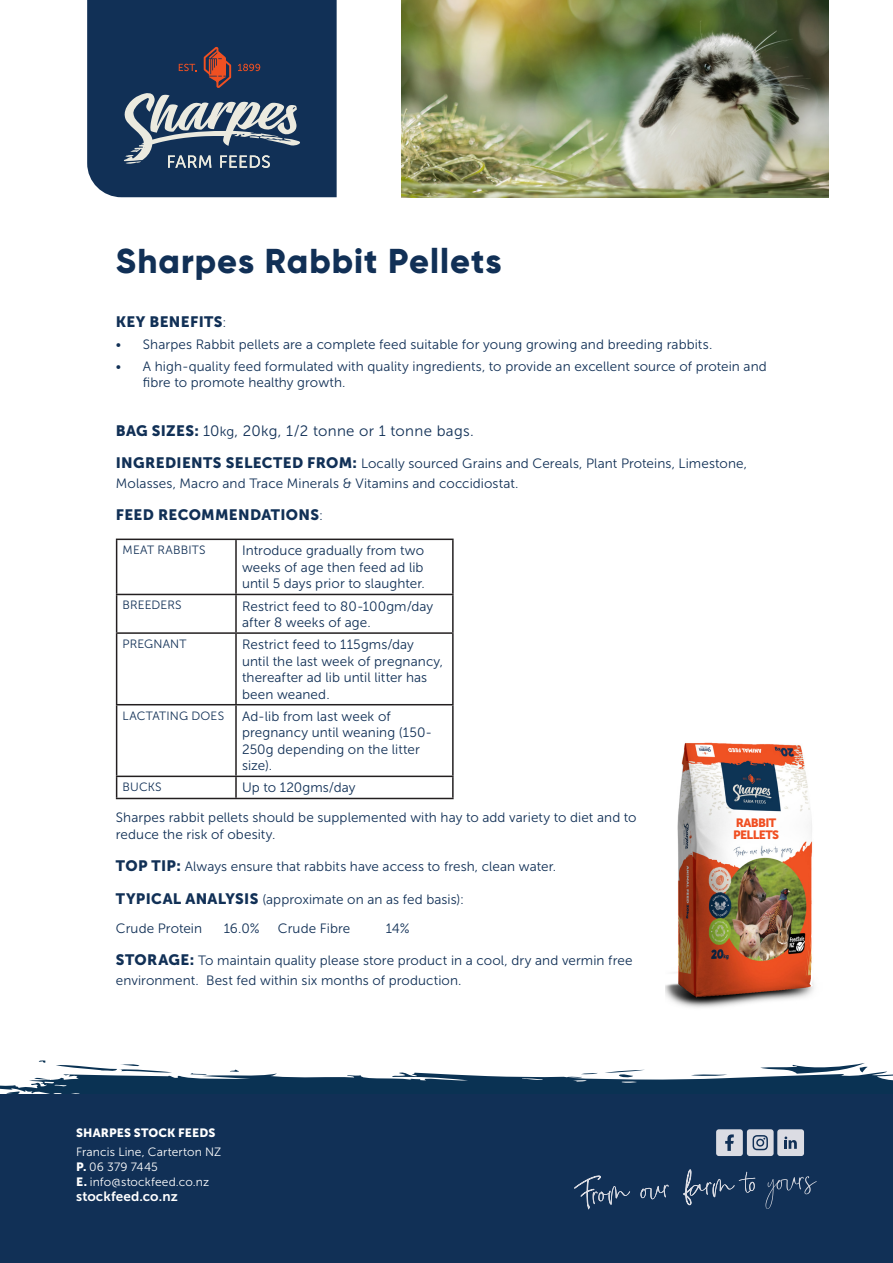
<style>
.page{position:relative;width:893px;height:1263px;background:#fff}
.page>*{position:absolute;margin:0;border:0;box-sizing:border-box;transform-origin:0 0}
.t1{font:800 34.5px "Gilroy";letter-spacing:.03em;color:#113056}
.t2{font:15px "Museo Sans 300";letter-spacing:.025em;color:#113056}
.t3{font:15px "Museo Sans 900";letter-spacing:.02em;color:#113056}
.t4{font:13.5px/16.5px "Museo Sans 300";letter-spacing:.005em;color:#113056}
.t5{font:13.5px "Museo Sans 700";letter-spacing:.005em;color:#fff}
.t6{font:12px/15px "Museo Sans 300";letter-spacing:.01em;color:#fff}
.t7{font:12px "Museo Sans 300";letter-spacing:.015em;color:#113056}
.t8{font:12px "Museo Sans 900";letter-spacing:.01em;color:#fff}
.t9{font:12px/12px "Museo Sans 900";letter-spacing:-.05em;color:#f04f22}
.s1{font-family:"Museo Sans 300";font-size:13.5px}
.s2{font-family:"Museo Sans 900"}
.s3{font-size:13.5px}
.s4{font-family:"Museo Sans 900";font-size:15px}
</style>
<div class="page">
<svg style="left:0;top:1060px;width:893px;height:34px"></svg>
<div style="left:87px;top:0;width:250px;height:197px;background:#113056"></div>
<svg style="left:124px;top:47px;width:177px;height:121px;background:#465871"></svg>
<div style="left:0;top:1094px;width:893px;height:169px;background:#113056"></div>
<hr style="left:116px;top:539px;width:120px;height:1px;background:#231f20">
<hr style="left:116px;top:540px;width:1px;height:54px;background:#231f20">
<hr style="left:236px;top:539px;width:218px;height:1px;background:#231f20">
<hr style="left:235px;top:540px;width:2px;height:54px;background:#231f20">
<hr style="left:452px;top:540px;width:2px;height:54px;background:#231f20">
<hr style="left:116px;top:594px;width:120px;height:1px;background:#231f20">
<hr style="left:116px;top:595px;width:1px;height:37px;background:#231f20">
<hr style="left:236px;top:594px;width:218px;height:1px;background:#231f20">
<hr style="left:235px;top:595px;width:2px;height:37px;background:#231f20">
<hr style="left:452px;top:595px;width:2px;height:37px;background:#231f20">
<hr style="left:116px;top:632px;width:120px;height:2px;background:#231f20">
<hr style="left:116px;top:634px;width:1px;height:70px;background:#231f20">
<hr style="left:236px;top:632px;width:218px;height:2px;background:#231f20">
<hr style="left:235px;top:634px;width:2px;height:70px;background:#231f20">
<hr style="left:452px;top:634px;width:2px;height:70px;background:#231f20">
<hr style="left:116px;top:704px;width:120px;height:1px;background:#231f20">
<hr style="left:116px;top:705px;width:1px;height:71px;background:#231f20">
<hr style="left:236px;top:704px;width:218px;height:1px;background:#231f20">
<hr style="left:235px;top:705px;width:2px;height:71px;background:#231f20">
<hr style="left:452px;top:705px;width:2px;height:71px;background:#231f20">
<hr style="left:116px;top:776px;width:120px;height:1px;background:#231f20">
<svg style="left:116px;top:777px;width:1px;height:21px"></svg>
<hr style="left:236px;top:776px;width:218px;height:1px;background:#231f20">
<hr style="left:235px;top:777px;width:2px;height:21px;background:#231f20">
<hr style="left:452px;top:777px;width:2px;height:21px;background:#231f20">
<hr style="left:116px;top:798px;width:120px;height:1px;background:#231f20">
<hr style="left:236px;top:798px;width:218px;height:1px;background:#231f20">
<div style="left:716px;top:1129px;width:27px;height:27px;background:#dbdce3;border-radius:3px"></div>
<div style="left:747px;top:1129px;width:27px;height:27px;background:#dbdce3;border-radius:3px"></div>
<div style="left:777px;top:1129px;width:27px;height:27px;background:#dbdce3;border-radius:3px"></div>
<svg style="left:753px;top:1135px;width:15px;height:15px"></svg>
<svg style="left:725px;top:1134px;width:9px;height:17px"></svg>
<svg style="left:784px;top:1136px;width:13px;height:13px"></svg>
<svg style="left:765px;top:1176px;width:52px;height:33px"></svg>
<svg style="left:683px;top:1169px;width:72px;height:36px"></svg>
<svg style="left:640px;top:1185px;width:29px;height:14px"></svg>
<svg style="left:574px;top:1175px;width:56px;height:35px"></svg>
<img style="left:402px;top:0;width:426px;height:197px">
<img style="left:665px;top:742px;width:149px;height:266px">
<p class="t1" style="left:116px;top:239px;width:387px">Sharpes Rabbit Pellets</p>
<p class="t3" style="left:116px;top:313px;width:112px">KEY BENEFITS<span class="s1">:</span></p>
<p class="t4" style="left:116px;top:336px;width:598px">• Sharpes Rabbit pellets are a complete feed suitable for young growing and breeding rabbits.</p>
<p class="t4" style="left:143px;top:358px;width:625px;text-indent:-27px">• A high-quality feed formulated with quality ingredients, to provide an excellent source of protein and fibre to promote healthy growth.</p>
<p class="t2" style="left:116px;top:422px;width:360px"><span class="s2">BAG SIZES:</span> 10<span class="s3">kg</span>, 20kg, 1/2 tonne or 1 tonne bags.</p>
<p class="t4" style="left:116px;top:454px;width:633px;line-height:19.5px"><span class="s4">INGREDIENTS SELECTED FROM:</span> Locally sourced Grains and Cereals, Plant Proteins, Limestone,<br>Molasses, Macro and Trace Minerals &amp; Vitamins and coccidiostat.</p>
<p class="t3" style="left:116px;top:506px;width:209px">FEED RECOMMENDATIONS<span class="s1">:</span></p>
<p class="t7" style="left:123px;top:544px;width:85px">MEAT RABBITS</p>
<p class="t4" style="left:242px;top:543px;width:184px;text-align:justify">Introduce gradually from two weeks of age then feed ad lib until 5 days prior to slaughter.</p>
<p class="t7" style="left:123px;top:599px;width:60px">BREEDERS</p>
<p class="t4" style="left:242px;top:598px;width:193px">Restrict feed to 80-100gm/day after 8 weeks of age.</p>
<p class="t7" style="left:123px;top:637px;width:65px">PREGNANT</p>
<p class="t4" style="left:242px;top:636px;width:203px">Restrict feed to 115gms/day until the last week of pregnancy, thereafter ad lib until litter has been weaned.</p>
<p class="t7" style="left:123px;top:709px;width:103px">LACTATING DOES</p>
<p class="t4" style="left:242px;top:708px;width:192px">Ad-lib from last week of pregnancy until weaning (150-<br>250g depending on the litter size).</p>
<p class="t7" style="left:123px;top:781px;width:41px">BUCKS</p>
<p class="t4" style="left:242px;top:780px;width:115px">Up to 120gms/day</p>
<p class="t4" style="left:116px;top:810px;width:522px">Sharpes rabbit pellets should be supplemented with hay to add variety to diet and to reduce the risk of obesity.</p>
<p class="t4" style="left:116px;top:858px;width:442px"><span class="s4">TOP TIP:</span> Always ensure that rabbits have access to fresh, clean water.</p>
<p class="t4" style="left:116px;top:891px;width:350px"><span class="s4">TYPICAL ANALYSIS</span> (approximate on an as fed basis):</p>
<p class="t4" style="left:116px;top:920px;width:88px">Crude Protein</p>
<p class="t4" style="left:224px;top:920px;width:37px">16.0%</p>
<p class="t4" style="left:278px;top:920px;width:74px">Crude Fibre</p>
<p class="t4" style="left:386px;top:920px;width:25px">14%</p>
<p class="t4" style="left:116px;top:951px;width:518px;line-height:19.5px"><span class="s4">STORAGE:</span> To maintain quality please store product in a cool, dry and vermin free environment. Best fed within six months of production.</p>
<p class="t9" style="left:733px;top:817px;width:47px">RABBIT<br>PELLETS</p>
<p class="t8" style="left:76px;top:1126px;width:141px">SHARPES STOCK FEEDS</p>
<p class="t6" style="left:76px;top:1145px;width:147px">Francis Line, Carterton NZ<br><span class="s2">P.</span> 06 379 7445</p>
<p class="t6" style="left:76px;top:1175px;width:135px"><span class="s2">E.</span> info@stockfeed.co.nz</p>
<p class="t5" style="left:76px;top:1189px;width:103px">stockfeed.co.nz</p>
</div>
